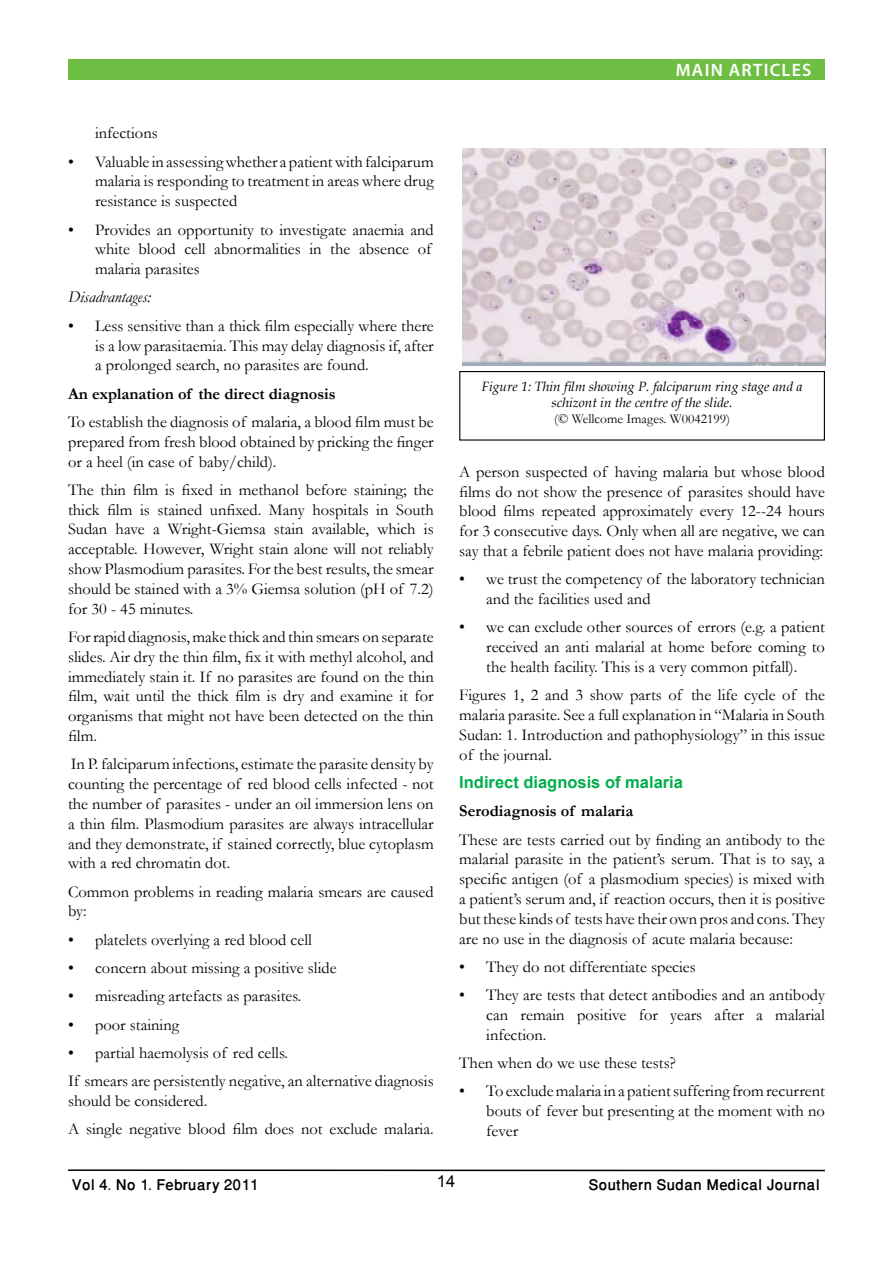
<style>
.page{position:relative;width:893px;height:1263px;background:#fff}
.page>*{position:absolute;margin:0;border:0;box-sizing:border-box;transform-origin:0 0}
.t1{font:500 21px "Win Soft Pro";color:#000}
.t2{font:600 18px "Myriad Pro";color:#fff}
.t3{font:16.5px/19.8px "Garamond";color:#000;text-align:justify}
.t4{font:700 16.5px "Garamond";color:#000}
.t5{font:700 16.5px "Arial";color:#00ae4d}
.t6{font:italic 16.5px "Garamond";color:#000}
.t7{font:16.5px "Arial";color:#000}
.t8{font:italic 13.5px/16.2px "Book Antiqua";color:#000;text-align:center}
.t9{font:13.5px "Garamond";color:#000}
</style>
<div class="page">
<hr style="left:68px;top:1169px;width:757px;height:2px;background:#000">
<img style="left:463px;top:148px;width:363px;height:218px">
<div style="left:68px;top:60px;width:757px;height:20px;background:#6ebe44"></div>
<div style="left:459px;top:371px;width:366px;height:70px;border:1px solid #000"></div>
<p class="t3" style="left:95px;top:123px;width:64px">infections</p>
<p class="t3" style="left:95px;top:151px;width:340px;text-indent:-27px">• Valuable in assessing whether a patient with falciparum malaria is responding to treatment in areas where drug resistance is suspected</p>
<p class="t3" style="left:95px;top:219px;width:340px;text-align:left;text-indent:-27px">• Provides an opportunity to investigate anaemia and white blood cell abnormalities in the absence of malaria parasites</p>
<p class="t6" style="left:68px;top:286px;width:84px">Disadvantages:</p>
<p class="t3" style="left:95px;top:315px;width:340px;text-indent:-27px">• Less sensitive than a thick film especially where there is a low parasitaemia. This may delay diagnosis if, after a prolonged search, no parasites are found.</p>
<p class="t4" style="left:68px;top:382px;width:269px">An explanation of the direct diagnosis</p>
<p class="t3" style="left:68px;top:411px;width:367px">To establish the diagnosis of malaria, a blood film must be prepared from fresh blood obtained by pricking the finger or a heel (in case of baby/child).</p>
<p class="t3" style="left:68px;top:479px;width:367px">The thin film is fixed in methanol before staining; the thick film is stained unfixed. Many hospitals in South Sudan have a Wright-Giemsa stain available, which is acceptable. However, Wright stain alone will not reliably show Plasmodium parasites. For the best results, the smear should be stained with a 3% Giemsa solution (pH of 7.2) for 30 - 45 minutes.</p>
<p class="t3" style="left:68px;top:626px;width:367px">For rapid diagnosis, make thick and thin smears on separate slides. Air dry the thin film, fix it with methyl alcohol, and immediately stain it. If no parasites are found on the thin film, wait until the thick film is dry and examine it for organisms that might not have been detected on the thin film.</p>
<p class="t3" style="left:68px;top:754px;width:367px">In P. falciparum infections, estimate the parasite density by counting the percentage of red blood cells infected - not the number of parasites - under an oil immersion lens on a thin film. Plasmodium parasites are always intracellular and they demonstrate, if stained correctly, blue cytoplasm with a red chromatin dot.</p>
<p class="t3" style="left:68px;top:881px;width:367px">Common problems in reading malaria smears are caused by:</p>
<p class="t3" style="left:68px;top:929px;width:245px">• platelets overlying a red blood cell</p>
<p class="t3" style="left:68px;top:957px;width:270px">• concern about missing a positive slide</p>
<p class="t3" style="left:68px;top:986px;width:235px">• misreading artefacts as parasites.</p>
<p class="t3" style="left:68px;top:1014px;width:113px">• poor staining</p>
<p class="t3" style="left:68px;top:1038px;width:367px;line-height:28.3px">• partial haemolysis of red cells.<br>If smears are persistently negative, an alternative diagnosis</p>
<p class="t3" style="left:68px;top:1086px;width:367px;line-height:28.3px">should be considered.<br>A single negative blood film does not exclude malaria.</p>
<p class="t2" style="left:676px;top:59px;width:27px">MAIN</p>
<p class="t2" style="left:729px;top:59px;width:12px">ARTICLES</p>
<p class="t8" style="left:482px;top:378px;width:322px">Figure 1: Thin film showing P. falciparum ring stage and a schizont in the centre of the slide.</p>
<p class="t9" style="left:554px;top:410px;width:177px">(© Wellcome Images. W0042199)</p>
<p class="t3" style="left:459px;top:461px;width:367px">A person suspected of having malaria but whose blood films do not show the presence of parasites should have blood films repeated approximately every 12--24 hours for 3 consecutive days. Only when all are negative, we can say that a febrile patient does not have malaria providing:</p>
<p class="t3" style="left:486px;top:569px;width:340px;text-indent:-27px">• we trust the competency of the laboratory technician and the facilities used and</p>
<p class="t3" style="left:486px;top:617px;width:340px;text-indent:-27px">• we can exclude other sources of errors (e.g. a patient received an anti malarial at home before coming to the health facility. This is a very common pitfall).</p>
<p class="t3" style="left:459px;top:685px;width:367px">Figures 1, 2 and 3 show parts of the life cycle of the malaria parasite. See a full explanation in “Malaria in South Sudan: 1. Introduction and pathophysiology” in this issue of the journal.</p>
<p class="t5" style="left:459px;top:771px;width:225px">Indirect diagnosis of malaria</p>
<p class="t4" style="left:459px;top:800px;width:176px">Serodiagnosis of malaria</p>
<p class="t3" style="left:459px;top:829px;width:367px">These are tests carried out by finding an antibody to the malarial parasite in the patient’s serum. That is to say, a specific antigen (of a plasmodium species) is mixed with a patient’s serum and, if reaction occurs, then it is positive but these kinds of tests have their own pros and cons. They are no use in the diagnosis of acute malaria because:</p>
<p class="t3" style="left:459px;top:956px;width:238px">• They do not differentiate species</p>
<p class="t3" style="left:486px;top:985px;width:340px;text-indent:-27px">• They are tests that detect antibodies and an antibody can remain positive for years after a malarial infection.</p>
<p class="t3" style="left:459px;top:1052px;width:218px">Then when do we use these tests?</p>
<p class="t3" style="left:486px;top:1081px;width:340px;text-indent:-27px">• To exclude malaria in a patient suffering from recurrent bouts of fever but presenting at the moment with no fever</p>
<p class="t7" style="left:437px;top:1170px;width:20px">14</p>
<p class="t1" style="left:72px;top:1170px;width:188px">Vol 4. No 1. February 2011</p>
<p class="t1" style="left:588px;top:1170px;width:233px">Southern Sudan Medical Journal</p>
</div>
